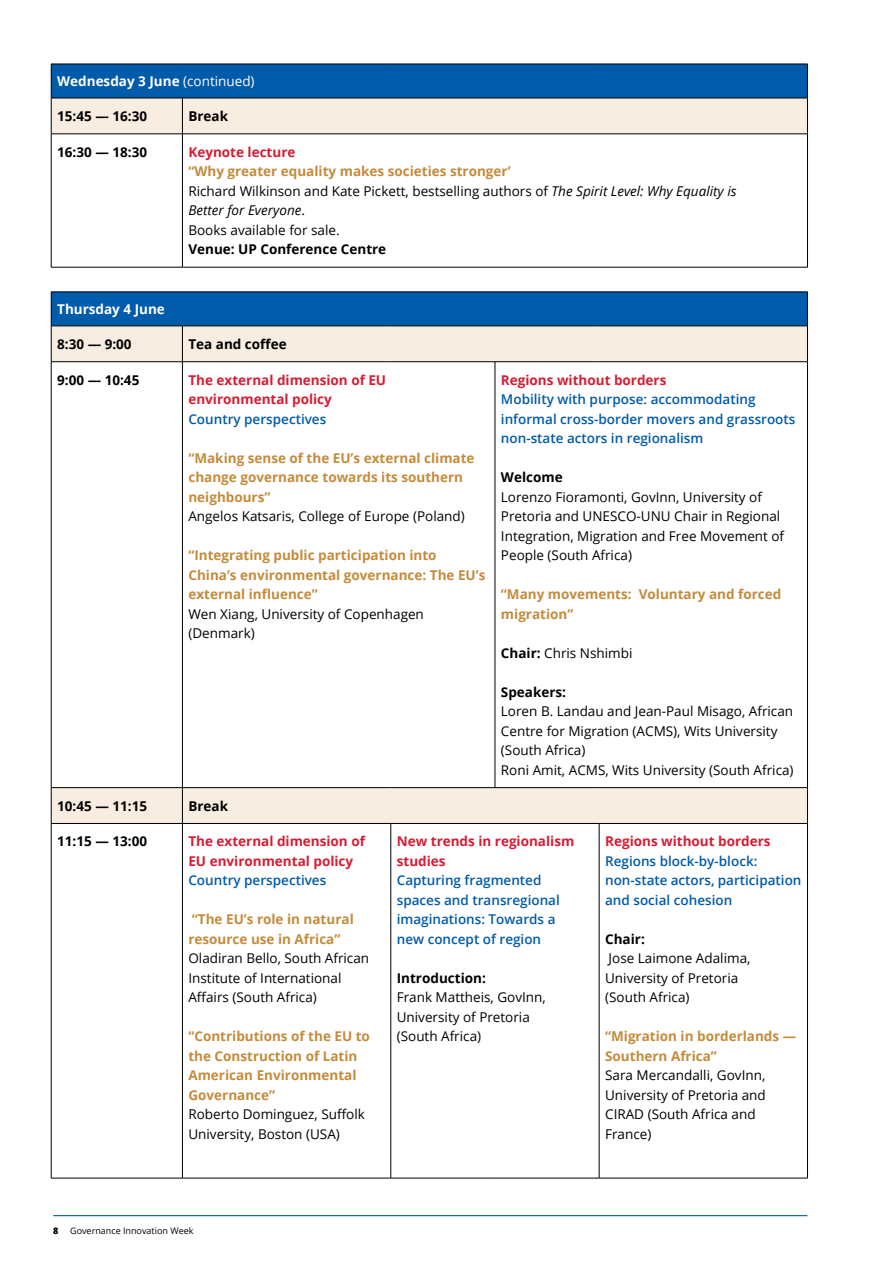
<style>
.page{position:relative;width:893px;height:1263px;background:#fff}
.page>*{position:absolute;margin:0;border:0;box-sizing:border-box;transform-origin:0 0}
.t1{font:13.5px/19.5px "Open Sans";color:#000}
.t2{font:700 13.5px/19.5px "Open Sans";color:#c48b3b}
.t3{font:600 13.5px/19.5px "Open Sans";color:#005baa}
.t4{font:700 13.5px/19.5px "Open Sans";color:#d71c33}
.t5{font:700 13.5px "Open Sans";color:#000}
.t6{font:700 13.5px "Open Sans";color:#fff}
.t7{font:9px "Open Sans";color:#000}
.t8{font:800 9px "Open Sans";color:#000}
.s1{font-weight:400}
.s2{font-weight:700;color:#c48b3b}
.s3{font-style:italic}
.s4{font-weight:700}
</style>
<div class="page">
<hr style="left:53px;top:1215px;width:754px;height:1px;background:#005baa">
<div style="left:52px;top:65px;width:755px;height:33px;background:#005baa"></div>
<svg style="left:51px;top:99px;width:756px;height:724px"></svg>
<hr style="left:51px;top:64px;width:131px;height:1px;background:#000">
<hr style="left:51px;top:64px;width:1px;height:34px;background:#000">
<hr style="left:182px;top:64px;width:209px;height:1px;background:#000">
<hr style="left:391px;top:64px;width:104px;height:1px;background:#000">
<hr style="left:495px;top:64px;width:104px;height:1px;background:#000">
<hr style="left:599px;top:64px;width:209px;height:1px;background:#000">
<hr style="left:807px;top:64px;width:1px;height:34px;background:#000">
<hr style="left:51px;top:134px;width:1px;height:133px;background:#000">
<hr style="left:182px;top:134px;width:1px;height:133px;background:#000">
<hr style="left:807px;top:134px;width:1px;height:133px;background:#000">
<hr style="left:51px;top:292px;width:131px;height:1px;background:#000">
<hr style="left:51px;top:292px;width:1px;height:34px;background:#000">
<hr style="left:182px;top:292px;width:209px;height:1px;background:#000">
<hr style="left:391px;top:292px;width:104px;height:1px;background:#000">
<hr style="left:495px;top:292px;width:104px;height:1px;background:#000">
<hr style="left:599px;top:292px;width:209px;height:1px;background:#000">
<hr style="left:807px;top:292px;width:1px;height:34px;background:#000">
<hr style="left:51px;top:362px;width:1px;height:425px;background:#000">
<hr style="left:182px;top:362px;width:1px;height:425px;background:#000">
<hr style="left:495px;top:362px;width:1px;height:425px;background:#000">
<hr style="left:807px;top:362px;width:1px;height:425px;background:#000">
<hr style="left:51px;top:824px;width:1px;height:354px;background:#000">
<hr style="left:182px;top:824px;width:1px;height:354px;background:#000">
<hr style="left:391px;top:824px;width:1px;height:354px;background:#000">
<hr style="left:599px;top:824px;width:1px;height:354px;background:#000">
<hr style="left:807px;top:824px;width:1px;height:354px;background:#000">
<hr style="left:51px;top:326px;width:131px;height:1px;background:#000">
<hr style="left:51px;top:326px;width:1px;height:35px;background:#000">
<hr style="left:51px;top:361px;width:131px;height:1px;background:#000">
<hr style="left:182px;top:326px;width:209px;height:1px;background:#000">
<hr style="left:182px;top:326px;width:1px;height:35px;background:#000">
<hr style="left:391px;top:326px;width:104px;height:1px;background:#000">
<hr style="left:495px;top:326px;width:104px;height:1px;background:#000">
<hr style="left:599px;top:326px;width:209px;height:1px;background:#000">
<hr style="left:807px;top:326px;width:1px;height:35px;background:#000">
<hr style="left:182px;top:361px;width:209px;height:1px;background:#000">
<hr style="left:391px;top:361px;width:104px;height:1px;background:#000">
<hr style="left:495px;top:361px;width:104px;height:1px;background:#000">
<hr style="left:599px;top:361px;width:209px;height:1px;background:#000">
<hr style="left:51px;top:1178px;width:131px;height:1px;background:#000">
<hr style="left:182px;top:1178px;width:209px;height:1px;background:#000">
<hr style="left:391px;top:1178px;width:104px;height:1px;background:#000">
<hr style="left:495px;top:1178px;width:104px;height:1px;background:#000">
<hr style="left:599px;top:1178px;width:209px;height:1px;background:#000">
<hr style="left:51px;top:98px;width:131px;height:1px;background:#000">
<hr style="left:51px;top:98px;width:1px;height:36px;background:#000">
<hr style="left:51px;top:134px;width:131px;height:1px;background:#000">
<hr style="left:182px;top:98px;width:209px;height:1px;background:#000">
<hr style="left:182px;top:98px;width:1px;height:36px;background:#000">
<hr style="left:391px;top:98px;width:104px;height:1px;background:#000">
<hr style="left:495px;top:98px;width:104px;height:1px;background:#000">
<hr style="left:599px;top:98px;width:209px;height:1px;background:#000">
<hr style="left:807px;top:98px;width:1px;height:36px;background:#000">
<hr style="left:182px;top:134px;width:209px;height:1px;background:#000">
<hr style="left:391px;top:134px;width:104px;height:1px;background:#000">
<hr style="left:495px;top:134px;width:104px;height:1px;background:#000">
<hr style="left:599px;top:134px;width:209px;height:1px;background:#000">
<hr style="left:51px;top:267px;width:131px;height:1px;background:#000">
<hr style="left:182px;top:267px;width:209px;height:1px;background:#000">
<hr style="left:391px;top:267px;width:104px;height:1px;background:#000">
<hr style="left:495px;top:267px;width:104px;height:1px;background:#000">
<hr style="left:599px;top:267px;width:209px;height:1px;background:#000">
<hr style="left:51px;top:787px;width:131px;height:1px;background:#000">
<hr style="left:51px;top:788px;width:1px;height:35px;background:#000">
<hr style="left:51px;top:823px;width:131px;height:1px;background:#000">
<hr style="left:182px;top:787px;width:209px;height:1px;background:#000">
<hr style="left:182px;top:788px;width:1px;height:35px;background:#000">
<hr style="left:391px;top:787px;width:104px;height:1px;background:#000">
<hr style="left:495px;top:787px;width:104px;height:1px;background:#000">
<hr style="left:599px;top:787px;width:209px;height:1px;background:#000">
<hr style="left:807px;top:788px;width:1px;height:35px;background:#000">
<hr style="left:182px;top:823px;width:209px;height:1px;background:#000">
<hr style="left:391px;top:823px;width:104px;height:1px;background:#000">
<hr style="left:495px;top:823px;width:104px;height:1px;background:#000">
<hr style="left:599px;top:823px;width:209px;height:1px;background:#000">
<p class="t6" style="left:57px;top:72px;width:199px">Wednesday 3 June <span class="s1">(continued)</span></p>
<p class="t5" style="left:57px;top:107px;width:91px">15:45 — 16:30</p>
<p class="t5" style="left:188px;top:107px;width:41px">Break</p>
<p class="t5" style="left:57px;top:142px;width:91px">16:30 — 18:30</p>
<p class="t4" style="left:188px;top:142px;width:109px">Keynote lecture</p>
<p class="t1" style="left:188px;top:161px;width:550px"><span class="s2">“Why greater equality makes societies stronger’<br></span>Richard Wilkinson and Kate Pickett, bestselling authors of <span class="s3">The Spirit Level: Why Equality is Better for Everyone</span>.<br>Books available for sale.</p>
<p class="t5" style="left:188px;top:240px;width:199px">Venue: UP Conference Centre</p>
<p class="t6" style="left:57px;top:300px;width:109px">Thursday 4 June</p>
<p class="t5" style="left:57px;top:334px;width:76px">8:30 — 9:00</p>
<p class="t5" style="left:188px;top:334px;width:100px">Tea and coffee</p>
<p class="t5" style="left:57px;top:370px;width:84px">9:00 — 10:45</p>
<p class="t4" style="left:188px;top:370px;width:199px">The external dimension of EU environmental policy</p>
<p class="t3" style="left:188px;top:409px;width:139px">Country perspectives</p>
<p class="t2" style="left:188px;top:448px;width:288px">“Making sense of the EU’s external climate change governance towards its southern neighbours”</p>
<p class="t1" style="left:188px;top:506px;width:278px">Angelos Katsaris, College of Europe (Poland)</p>
<p class="t2" style="left:188px;top:545px;width:299px">“Integrating public participation into<br>China’s environmental governance: The EU’s external influence”</p>
<p class="t1" style="left:188px;top:604px;width:237px">Wen Xiang, University of Copenhagen (Denmark)</p>
<p class="t4" style="left:501px;top:370px;width:167px">Regions without borders</p>
<p class="t3" style="left:501px;top:389px;width:296px">Mobility with purpose: accommodating informal cross-border movers and grassroots non-state actors in regionalism</p>
<p class="t5" style="left:501px;top:468px;width:63px">Welcome</p>
<p class="t1" style="left:501px;top:487px;width:285px">Lorenzo Fioramonti, GovInn, University of Pretoria and UNESCO-UNU Chair in Regional Integration, Migration and Free Movement of People (South Africa)</p>
<p class="t2" style="left:501px;top:584px;width:282px">“Many movements: Voluntary and forced migration”</p>
<p class="t1" style="left:501px;top:643px;width:133px"><span class="s4">Chair:</span> Chris Nshimbi</p>
<p class="t5" style="left:501px;top:682px;width:67px">Speakers:</p>
<p class="t1" style="left:501px;top:701px;width:294px">Loren B. Landau and Jean-Paul Misago, African Centre for Migration (ACMS), Wits University (South Africa)<br>Roni Amit, ACMS, Wits University (South Africa)</p>
<p class="t5" style="left:57px;top:796px;width:91px">10:45 — 11:15</p>
<p class="t5" style="left:188px;top:796px;width:41px">Break</p>
<p class="t5" style="left:57px;top:832px;width:91px">11:15 — 13:00</p>
<p class="t4" style="left:188px;top:831px;width:178px">The external dimension of<br>EU environmental policy</p>
<p class="t3" style="left:188px;top:870px;width:139px">Country perspectives</p>
<p class="t2" style="left:188px;top:909px;width:167px">“The EU’s role in natural resource use in Africa”</p>
<p class="t1" style="left:188px;top:948px;width:182px">Oladiran Bello, South African<br>Institute of International<br>Affairs (South Africa)</p>
<p class="t2" style="left:188px;top:1026px;width:183px">“Contributions of the EU to the Construction of Latin<br>American Environmental<br>Governance”</p>
<p class="t1" style="left:188px;top:1104px;width:178px">Roberto Dominguez, Suffolk<br>University, Boston (USA)</p>
<p class="t4" style="left:397px;top:831px;width:179px">New trends in regionalism studies</p>
<p class="t3" style="left:397px;top:870px;width:165px">Capturing fragmented spaces and transregional imaginations: Towards a new concept of region</p>
<p class="t5" style="left:397px;top:968px;width:91px">Introduction:</p>
<p class="t1" style="left:397px;top:987px;width:151px">Frank Mattheis, GovInn,<br>University of Pretoria (South Africa)</p>
<p class="t4" style="left:605px;top:831px;width:167px">Regions without borders</p>
<p class="t3" style="left:605px;top:851px;width:198px">Regions block-by-block: non-state actors, participation and social cohesion</p>
<p class="t5" style="left:605px;top:929px;width:41px">Chair:</p>
<p class="t1" style="left:605px;top:948px;width:147px">Jose Laimone Adalima,<br>University of Pretoria (South Africa)</p>
<p class="t2" style="left:605px;top:1026px;width:193px">“Migration in borderlands —<br>Southern Africa”</p>
<p class="t1" style="left:605px;top:1065px;width:162px">Sara Mercandalli, GovInn,<br>University of Pretoria and<br>CIRAD (South Africa and<br>France)</p>
<p class="t8" style="left:53px;top:1223px;width:7px">8</p>
<p class="t7" style="left:70px;top:1224px;width:125px">Governance Innovation Week</p>
</div>
